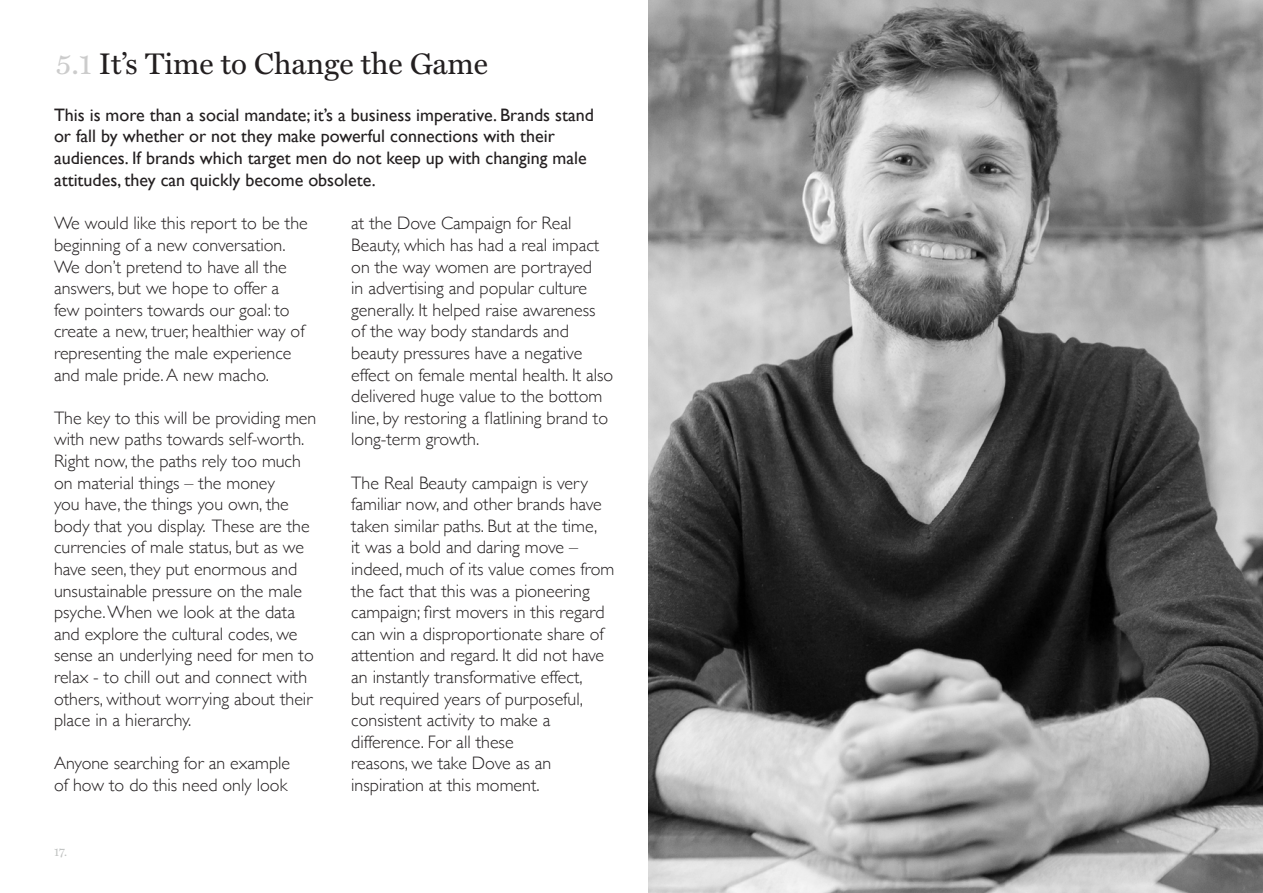
<style>
.page{position:relative;width:1263px;height:893px;background:#fff}
.page>*{position:absolute;margin:0;border:0;box-sizing:border-box;transform-origin:0 0}
.t1{font:30px "Miller Text Roman";color:#231f20}
.t2{font:300 18px/21.6px "Gill Sans";color:#231f20}
.t3{font:18px/21.6px "Gill Sans";color:#231f20}
.t4{font:12px "Miller Text Roman";color:#c1c3c2}
.s1{color:#ccc}
</style>
<div class="page">
<img style="left:648px;top:0;width:615px;height:893px">
<p class="t1" style="left:56px;top:46px;width:433px"><span class="s1">5.1</span> It’s Time to Change the Game</p>
<p class="t3" style="left:54px;top:104px;width:541px">This is more than a social mandate; it’s a business imperative. Brands stand or fall by whether or not they make powerful connections with their audiences. If brands which target men do not keep up with changing male attitudes, they can quickly become obsolete.</p>
<p class="t2" style="left:54px;top:212px;width:255px">We would like this report to be the beginning of a new conversation.<br>We don’t pretend to have all the answers, but we hope to offer a few pointers towards our goal: to create a new, truer, healthier way of representing the male experience and male pride. A new macho.</p>
<p class="t2" style="left:54px;top:406px;width:264px">The key to this will be providing men with new paths towards self-worth.<br>Right now, the paths rely too much on material things – the money<br>you have, the things you own, the body that you display. These are the currencies of male status, but as we have seen, they put enormous and unsustainable pressure on the male psyche. When we look at the data and explore the cultural codes, we sense an underlying need for men to relax - to chill out and connect with others, without worrying about their place in a hierarchy.</p>
<p class="t2" style="left:54px;top:752px;width:238px">Anyone searching for an example of how to do this need only look</p>
<p class="t4" style="left:54px;top:845px;width:15px">17.</p>
<p class="t2" style="left:351px;top:212px;width:264px">at the Dove Campaign for Real<br>Beauty, which has had a real impact on the way women are portrayed<br>in advertising and popular culture generally. It helped raise awareness of the way body standards and beauty pressures have a negative effect on female mental health. It also delivered huge value to the bottom line, by restoring a flatlining brand to long-term growth.</p>
<p class="t2" style="left:351px;top:471px;width:265px">The Real Beauty campaign is very familiar now, and other brands have taken similar paths. But at the time,<br>it was a bold and daring move – indeed, much of its value comes from the fact that this was a pioneering campaign; first movers in this regard can win a disproportionate share of attention and regard. It did not have an instantly transformative effect,<br>but required years of purposeful, consistent activity to make a difference. For all these</p>
<p class="t2" style="left:351px;top:752px;width:202px">reasons, we take Dove as an inspiration at this moment.</p>
</div>
